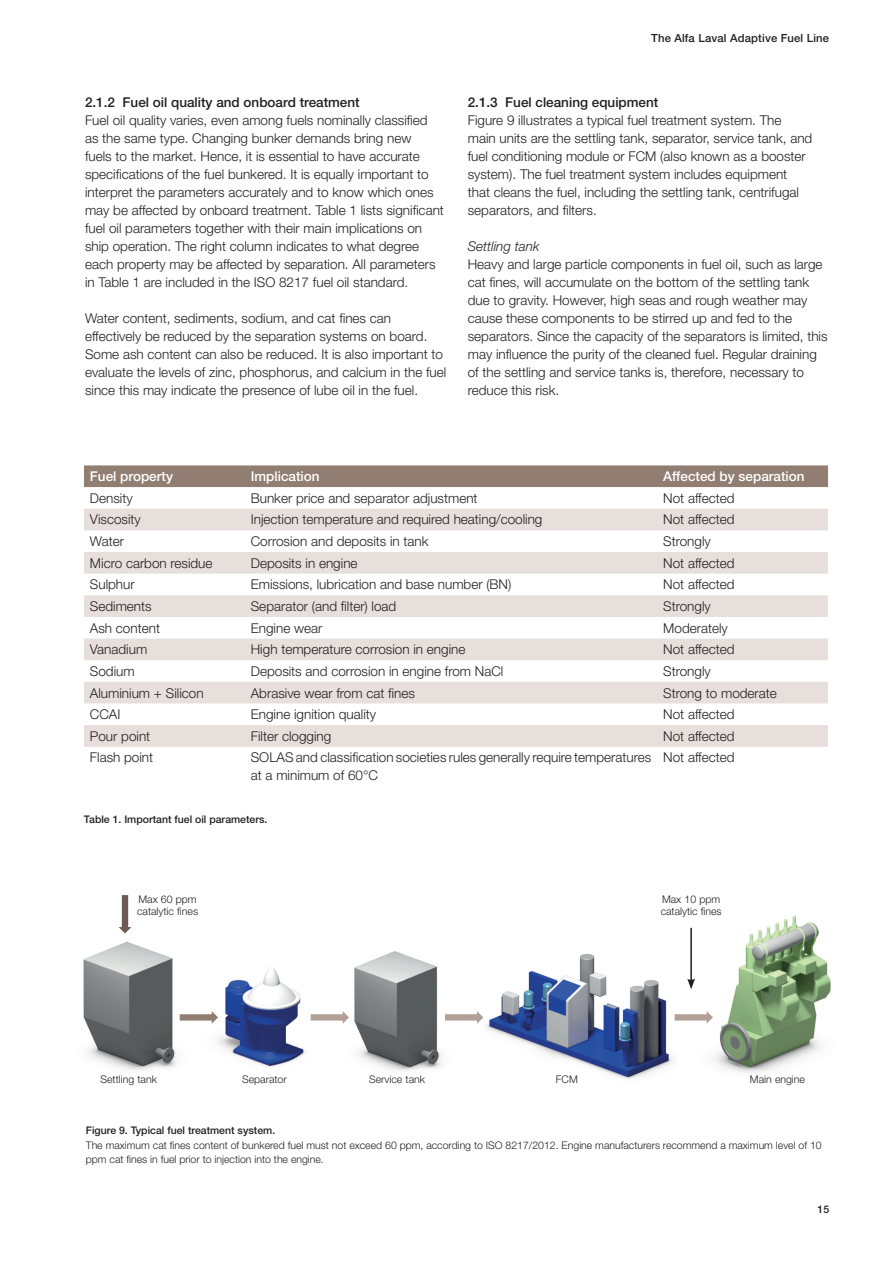
<style>
.page{position:relative;width:893px;height:1263px;background:#fff}
.page>*{position:absolute;margin:0;border:0;box-sizing:border-box;transform-origin:0 0}
.t1{font:300 13.5px/18px "Helvetica Neue LT Std";color:#231f20}
.t2{font:500 13.5px "Helvetica Neue LT Std";color:#231f20}
.t3{font:500 13.5px "Helvetica Neue LT Std";color:#fff}
.t4{font:italic 300 13.5px "Helvetica Neue LT Std";color:#231f20}
.t5{font:500 11.25px "Helvetica Neue LT Std";letter-spacing:.015em;color:#231f20}
.t6{font:300 10.5px/12px "Helvetica Neue LT Std";color:#231f20}
.t7{font:500 10.5px "Helvetica Neue LT Std";color:#231f20}
</style>
<div class="page">
<div style="left:84px;top:465px;width:744px;height:22px;background:#927d73"></div>
<svg style="left:84px;top:509px;width:744px;height:238px;fill:#e6dfdb"></svg>
<img style="left:83px;top:933px;width:94px;height:138px">
<img style="left:354px;top:951px;width:89px;height:120px">
<img style="left:179px;top:967px;width:132px;height:100px">
<img style="left:483px;top:954px;width:192px;height:125px">
<img style="left:690px;top:915px;width:141px;height:158px">
<hr style="left:690px;top:928px;width:2px;height:53px;background:#231f20">
<svg style="left:687px;top:979px;width:8px;height:10px"></svg>
<svg style="left:180px;top:1011px;width:38px;height:13px"></svg>
<svg style="left:119px;top:895px;width:12px;height:38px"></svg>
<svg style="left:311px;top:1011px;width:38px;height:13px"></svg>
<svg style="left:445px;top:1011px;width:38px;height:13px"></svg>
<svg style="left:675px;top:1011px;width:38px;height:13px"></svg>
<p class="t2" style="left:85px;top:95px;width:276px">2.1.2 Fuel oil quality and onboard treatment</p>
<p class="t1" style="left:85px;top:111px;width:360px">Fuel oil quality varies, even among fuels nominally classified as the same type. Changing bunker demands bring new<br>fuels to the market. Hence, it is essential to have accurate specifications of the fuel bunkered. It is equally important to interpret the parameters accurately and to know which ones may be affected by onboard treatment. Table 1 lists significant fuel oil parameters together with their main implications on ship operation. The right column indicates to what degree each property may be affected by separation. All parameters in Table 1 are included in the ISO 8217 fuel oil standard.</p>
<p class="t1" style="left:85px;top:309px;width:363px">Water content, sediments, sodium, and cat fines can effectively be reduced by the separation systems on board.<br>Some ash content can also be reduced. It is also important to evaluate the levels of zinc, phosphorus, and calcium in the fuel since this may indicate the presence of lube oil in the fuel.</p>
<p class="t5" style="left:651px;top:31px;width:179px">The Alfa Laval Adaptive Fuel Line</p>
<p class="t2" style="left:468px;top:94px;width:192px">2.1.3 Fuel cleaning equipment</p>
<p class="t1" style="left:468px;top:111px;width:346px">Figure 9 illustrates a typical fuel treatment system. The main units are the settling tank, separator, service tank, and fuel conditioning module or FCM (also known as a booster system). The fuel treatment system includes equipment that cleans the fuel, including the settling tank, centrifugal separators, and filters.</p>
<p class="t4" style="left:468px;top:238px;width:73px">Settling tank</p>
<p class="t1" style="left:468px;top:255px;width:361px">Heavy and large particle components in fuel oil, such as large cat fines, will accumulate on the bottom of the settling tank due to gravity. However, high seas and rough weather may cause these components to be stirred up and fed to the separators. Since the capacity of the separators is limited, this may influence the purity of the cleaned fuel. Regular draining of the settling and service tanks is, therefore, necessary to reduce this risk.</p>
<p class="t3" style="left:90px;top:468px;width:85px">Fuel property</p>
<p class="t3" style="left:251px;top:468px;width:70px">Implication</p>
<p class="t3" style="left:663px;top:468px;width:143px">Affected by separation</p>
<p class="t1" style="left:90px;top:489px;width:44px">Density</p>
<p class="t1" style="left:251px;top:489px;width:228px">Bunker price and separator adjustment</p>
<p class="t1" style="left:663px;top:489px;width:73px">Not affected</p>
<p class="t1" style="left:90px;top:510px;width:52px">Viscosity</p>
<p class="t1" style="left:251px;top:510px;width:293px">Injection temperature and required heating/cooling</p>
<p class="t1" style="left:663px;top:510px;width:73px">Not affected</p>
<p class="t1" style="left:90px;top:532px;width:36px">Water</p>
<p class="t1" style="left:251px;top:532px;width:179px">Corrosion and deposits in tank</p>
<p class="t1" style="left:663px;top:532px;width:49px">Strongly</p>
<p class="t1" style="left:90px;top:553px;width:124px">Micro carbon residue</p>
<p class="t1" style="left:251px;top:553px;width:108px">Deposits in engine</p>
<p class="t1" style="left:663px;top:553px;width:73px">Not affected</p>
<p class="t1" style="left:90px;top:575px;width:46px">Sulphur</p>
<p class="t1" style="left:251px;top:575px;width:262px">Emissions, lubrication and base number (BN)</p>
<p class="t1" style="left:663px;top:575px;width:73px">Not affected</p>
<p class="t1" style="left:90px;top:597px;width:63px">Sediments</p>
<p class="t1" style="left:251px;top:597px;width:147px">Separator (and filter) load</p>
<p class="t1" style="left:663px;top:597px;width:49px">Strongly</p>
<p class="t1" style="left:90px;top:618px;width:72px">Ash content</p>
<p class="t1" style="left:251px;top:618px;width:73px">Engine wear</p>
<p class="t1" style="left:663px;top:618px;width:66px">Moderately</p>
<p class="t1" style="left:90px;top:640px;width:59px">Vanadium</p>
<p class="t1" style="left:251px;top:640px;width:216px">High temperature corrosion in engine</p>
<p class="t1" style="left:663px;top:640px;width:73px">Not affected</p>
<p class="t1" style="left:90px;top:662px;width:46px">Sodium</p>
<p class="t1" style="left:251px;top:662px;width:254px">Deposits and corrosion in engine from NaCl</p>
<p class="t1" style="left:663px;top:662px;width:49px">Strongly</p>
<p class="t1" style="left:90px;top:683px;width:115px">Aluminium + Silicon</p>
<p class="t1" style="left:251px;top:683px;width:166px">Abrasive wear from cat fines</p>
<p class="t1" style="left:663px;top:683px;width:115px">Strong to moderate</p>
<p class="t1" style="left:90px;top:705px;width:32px">CCAI</p>
<p class="t1" style="left:251px;top:705px;width:127px">Engine ignition quality</p>
<p class="t1" style="left:663px;top:705px;width:73px">Not affected</p>
<p class="t1" style="left:90px;top:727px;width:62px">Pour point</p>
<p class="t1" style="left:251px;top:727px;width:82px">Filter clogging</p>
<p class="t1" style="left:663px;top:727px;width:73px">Not affected</p>
<p class="t1" style="left:90px;top:748px;width:65px">Flash point</p>
<p class="t1" style="left:251px;top:748px;width:402px">SOLAS and classification societies rules generally require temperatures at a minimum of 60°C</p>
<p class="t1" style="left:663px;top:748px;width:73px">Not affected</p>
<p class="t7" style="left:84px;top:813px;width:185px">Table 1. Important fuel oil parameters.</p>
<p class="t6" style="left:137px;top:893px;width:62px">Max 60 ppm catalytic fines</p>
<p class="t6" style="left:661px;top:893px;width:62px">Max 10 ppm catalytic fines</p>
<p class="t6" style="left:100px;top:1073px;width:58px">Settling tank</p>
<p class="t6" style="left:242px;top:1073px;width:46px">Separator</p>
<p class="t6" style="left:369px;top:1073px;width:57px">Service tank</p>
<p class="t6" style="left:556px;top:1073px;width:23px">FCM</p>
<p class="t6" style="left:750px;top:1073px;width:57px">Main engine</p>
<p class="t7" style="left:86px;top:1124px;width:191px">Figure 9. Typical fuel treatment system.</p>
<p class="t6" style="left:86px;top:1137px;width:737px;line-height:14.2px">The maximum cat fines content of bunkered fuel must not exceed 60 ppm, according to ISO 8217/2012. Engine manufacturers recommend a maximum level of 10 ppm cat fines in fuel prior to injection into the engine.</p>
<p class="t7" style="left:817px;top:1203px;width:13px">15</p>
</div>
